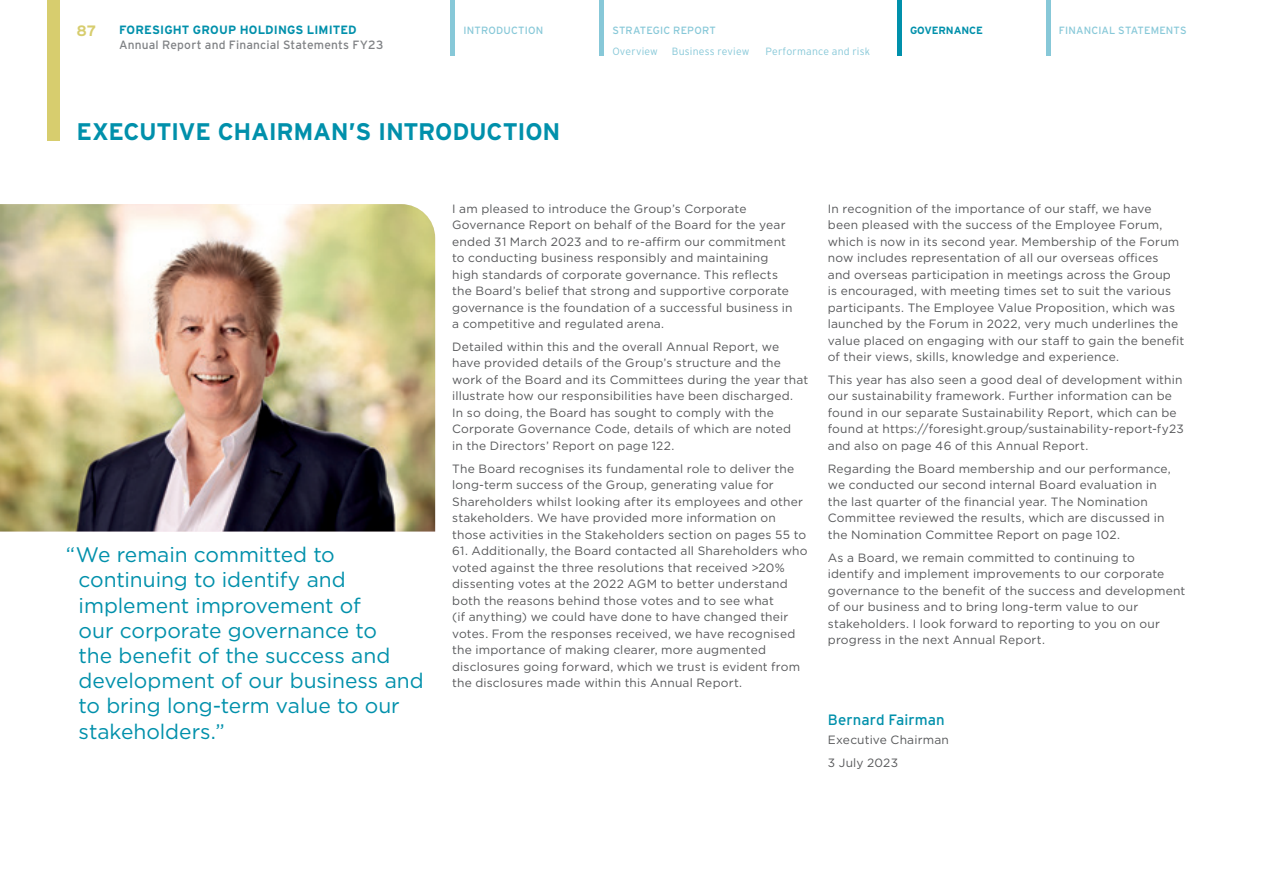
<style>
.page{position:relative;width:1263px;height:893px;background:#fff}
.page>*{position:absolute;margin:0;border:0;box-sizing:border-box;transform-origin:0 0}
.t1{font:700 24px "Interstate";letter-spacing:-.015em;color:#0090ab}
.t2{font:21px/25.2px "Gotham";letter-spacing:-.005em;color:#0090ab}
.t3{font:15px "Interstate";letter-spacing:.005em;color:#0090ab}
.t4{font:700 15px "Interstate";color:#d7cd6e}
.t5{font:12px/16.5px "Gotham";letter-spacing:.015em;color:#57585a}
.t6{font:12px "Interstate";letter-spacing:.015em;color:#808285}
.t7{font:700 12px "Interstate";letter-spacing:.01em;color:#0090ab}
.t8{font:10.5px "Interstate";letter-spacing:.015em;color:#87c8d8}
.t9{font:300 10.5px "Interstate";letter-spacing:.02em;color:#87c8d8}
.t10{font:700 10.5px "Interstate";letter-spacing:-.015em;color:#0090ab}
</style>
<div class="page">
<img style="left:0;top:204px;width:435px;height:327px">
<div style="left:47px;top:0;width:13px;height:140px;background:#d7cd6e"></div>
<hr style="left:600px;top:0;width:4px;height:55px;background:#87c8d8">
<hr style="left:451px;top:0;width:4px;height:55px;background:#87c8d8">
<hr style="left:897px;top:0;width:4px;height:55px;background:#0090ab">
<hr style="left:1046px;top:0;width:4px;height:55px;background:#87c8d8">
<p class="t4" style="left:77px;top:22px;width:21px">87</p>
<p class="t7" style="left:119px;top:23px;width:239px">FORESIGHT GROUP HOLDINGS LIMITED</p>
<p class="t6" style="left:119px;top:38px;width:266px">Annual Report and Financial Statements FY23</p>
<p class="t8" style="left:463px;top:24px;width:81px">INTRODUCTION</p>
<p class="t8" style="left:612px;top:24px;width:105px">STRATEGIC REPORT</p>
<p class="t10" style="left:910px;top:24px;width:74px">GOVERNANCE</p>
<p class="t8" style="left:1059px;top:24px;width:129px">FINANCIAL STATEMENTS</p>
<p class="t9" style="left:612px;top:46px;width:47px">Overview</p>
<p class="t9" style="left:672px;top:46px;width:79px">Business review</p>
<p class="t9" style="left:765px;top:46px;width:106px">Performance and risk</p>
<h1 class="t1" style="left:77px;top:118px;width:485px">EXECUTIVE CHAIRMAN’S INTRODUCTION</h1>
<h2 class="t2" style="left:79px;top:542px;width:347px;text-indent:-13px">“We remain committed to continuing to identify and implement improvement of<br>our corporate governance to<br>the benefit of the success and development of our business and to bring long-term value to our stakeholders.”</h2>
<p class="t5" style="left:452px;top:200px;width:342px">I am pleased to introduce the Group’s Corporate Governance Report on behalf of the Board for the year ended 31 March 2023 and to re-affirm our commitment to conducting business responsibly and maintaining high standards of corporate governance. This reflects the Board’s belief that strong and supportive corporate governance is the foundation of a successful business in a competitive and regulated arena.</p>
<p class="t5" style="left:452px;top:338px;width:358px">Detailed within this and the overall Annual Report, we have provided details of the Group’s structure and the work of the Board and its Committees during the year that illustrate how our responsibilities have been discharged.<br>In so doing, the Board has sought to comply with the Corporate Governance Code, details of which are noted<br>in the Directors’ Report on page 122.</p>
<p class="t5" style="left:452px;top:460px;width:355px">The Board recognises its fundamental role to deliver the long-term success of the Group, generating value for Shareholders whilst looking after its employees and other stakeholders. We have provided more information on those activities in the Stakeholders section on pages 55 to</p>
<p class="t5" style="left:452px;top:542px;width:357px">61. Additionally, the Board contacted all Shareholders who voted against the three resolutions that received &gt;20% dissenting votes at the 2022 AGM to better understand both the reasons behind those votes and to see what<br>(if anything) we could have done to have changed their votes. From the responses received, we have recognised the importance of making clearer, more augmented disclosures going forward, which we trust is evident from the disclosures made within this Annual Report.</p>
<p class="t5" style="left:828px;top:200px;width:358px">In recognition of the importance of our staff, we have been pleased with the success of the Employee Forum, which is now in its second year. Membership of the Forum now includes representation of all our overseas offices<br>and overseas participation in meetings across the Group<br>is encouraged, with meeting times set to suit the various participants. The Employee Value Proposition, which was launched by the Forum in 2022, very much underlines the value placed on engaging with our staff to gain the benefit of their views, skills, knowledge and experience.</p>
<p class="t5" style="left:828px;top:371px;width:358px">This year has also seen a good deal of development within our sustainability framework. Further information can be found in our separate Sustainability Report, which can be found at https://foresight.group/sustainability-report-fy23 and also on page 46 of this Annual Report.</p>
<p class="t5" style="left:828px;top:460px;width:345px">Regarding the Board membership and our performance, we conducted our second internal Board evaluation in the last quarter of the financial year. The Nomination Committee reviewed the results, which are discussed in the Nomination Committee Report on page 102.</p>
<p class="t5" style="left:828px;top:549px;width:359px">As a Board, we remain committed to continuing to<br>identify and implement improvements to our corporate governance to the benefit of the success and development of our business and to bring long-term value to our stakeholders. I look forward to reporting to you on our progress in the next Annual Report.</p>
<p class="t3" style="left:828px;top:712px;width:118px">Bernard Fairman</p>
<p class="t5" style="left:828px;top:728px;width:123px;line-height:22.8px">Executive Chairman<br>3 July 2023</p>
</div>
